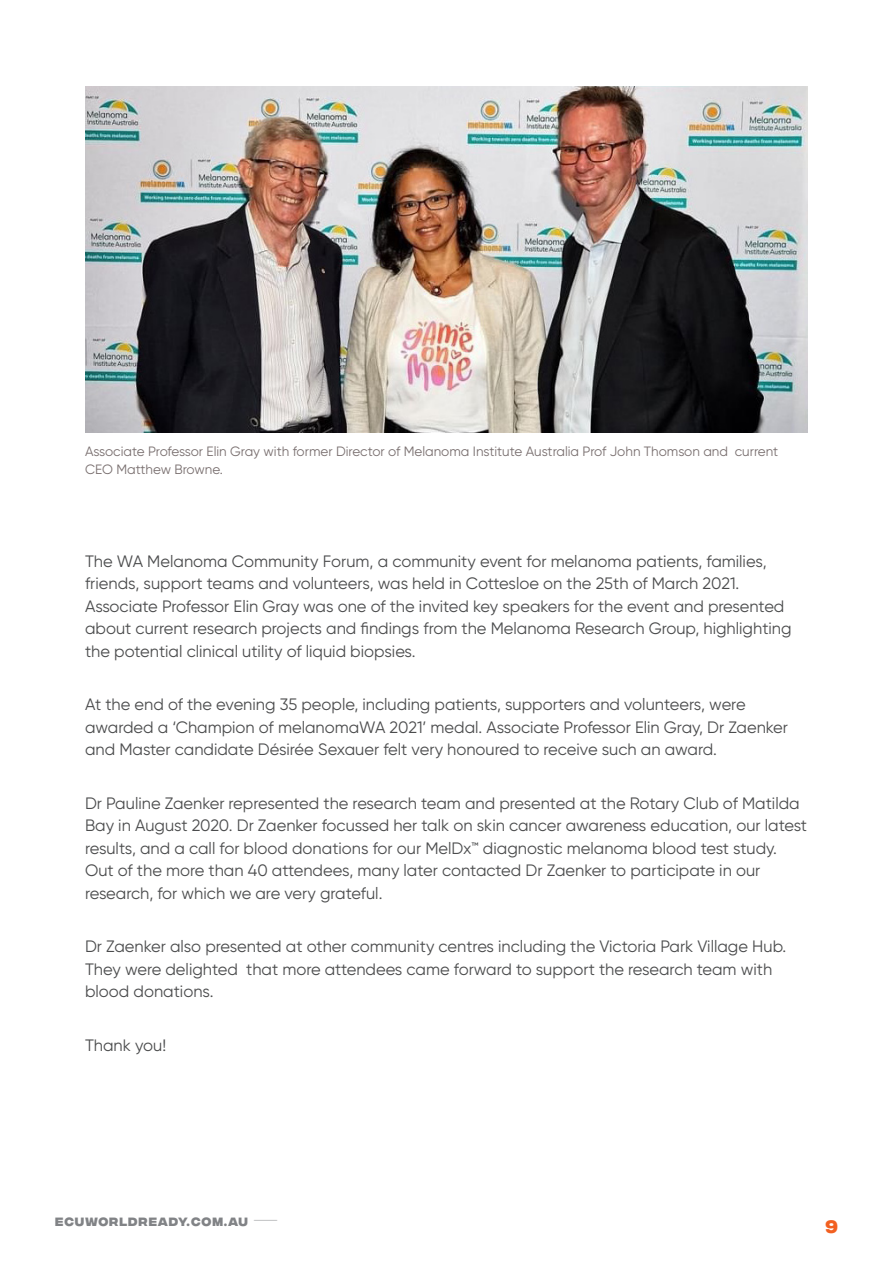
<style>
.page{position:relative;width:893px;height:1263px;background:#fff}
.page>*{position:absolute;margin:0;border:0;box-sizing:border-box;transform-origin:0 0}
.t1{font:700 18px "Integral CF";color:#f26021}
.t2{font:16.5px/22.5px "Gilroy";color:#4b4c4d}
.t3{font:13.5px/18px "Gilroy";color:#796f6f}
.t4{font:700 12px "Integral CF";letter-spacing:.075em;color:#818386}
.t5{font:700 2.4px "Integral CF";color:#818386;scale:20 1}
</style>
<div class="page">
<img style="left:85px;top:86px;width:723px;height:346px">
<p class="t3" style="left:85px;top:442px;width:695px">Associate Professor Elin Gray with former Director of Melanoma Institute Australia Prof John Thomson and current<br>CEO Matthew Browne.</p>
<p class="t2" style="left:85px;top:550px;width:708px">The WA Melanoma Community Forum, a community event for melanoma patients, families, friends, support teams and volunteers, was held in Cottesloe on the 25th of March 2021.<br>Associate Professor Elin Gray was one of the invited key speakers for the event and presented about current research projects and findings from the Melanoma Research Group, highlighting the potential clinical utility of liquid biopsies.</p>
<p class="t2" style="left:85px;top:693px;width:704px">At the end of the evening 35 people, including patients, supporters and volunteers, were awarded a ‘Champion of melanomaWA 2021’ medal. Associate Professor Elin Gray, Dr Zaenker and Master candidate Désirée Sexauer felt very honoured to receive such an award.</p>
<p class="t2" style="left:85px;top:792px;width:723px">Dr Pauline Zaenker represented the research team and presented at the Rotary Club of Matilda Bay in August 2020. Dr Zaenker focussed her talk on skin cancer awareness education, our latest results, and a call for blood donations for our MelDx™ diagnostic melanoma blood test study.<br>Out of the more than 40 attendees, many later contacted Dr Zaenker to participate in our research, for which we are very grateful.</p>
<p class="t2" style="left:85px;top:935px;width:703px">Dr Zaenker also presented at other community centres including the Victoria Park Village Hub.<br>They were delighted that more attendees came forward to support the research team with blood donations.</p>
<p class="t2" style="left:85px;top:1034px;width:83px">Thank you!</p>
<p class="t4" style="left:55px;top:1214px;width:194px">ECUWORLDREADY.COM.AU</p>
<p class="t5" style="left:252px;top:1219px;width:3px">-</p>
<p class="t1" style="left:825px;top:1216px;width:14px">9</p>
</div>
